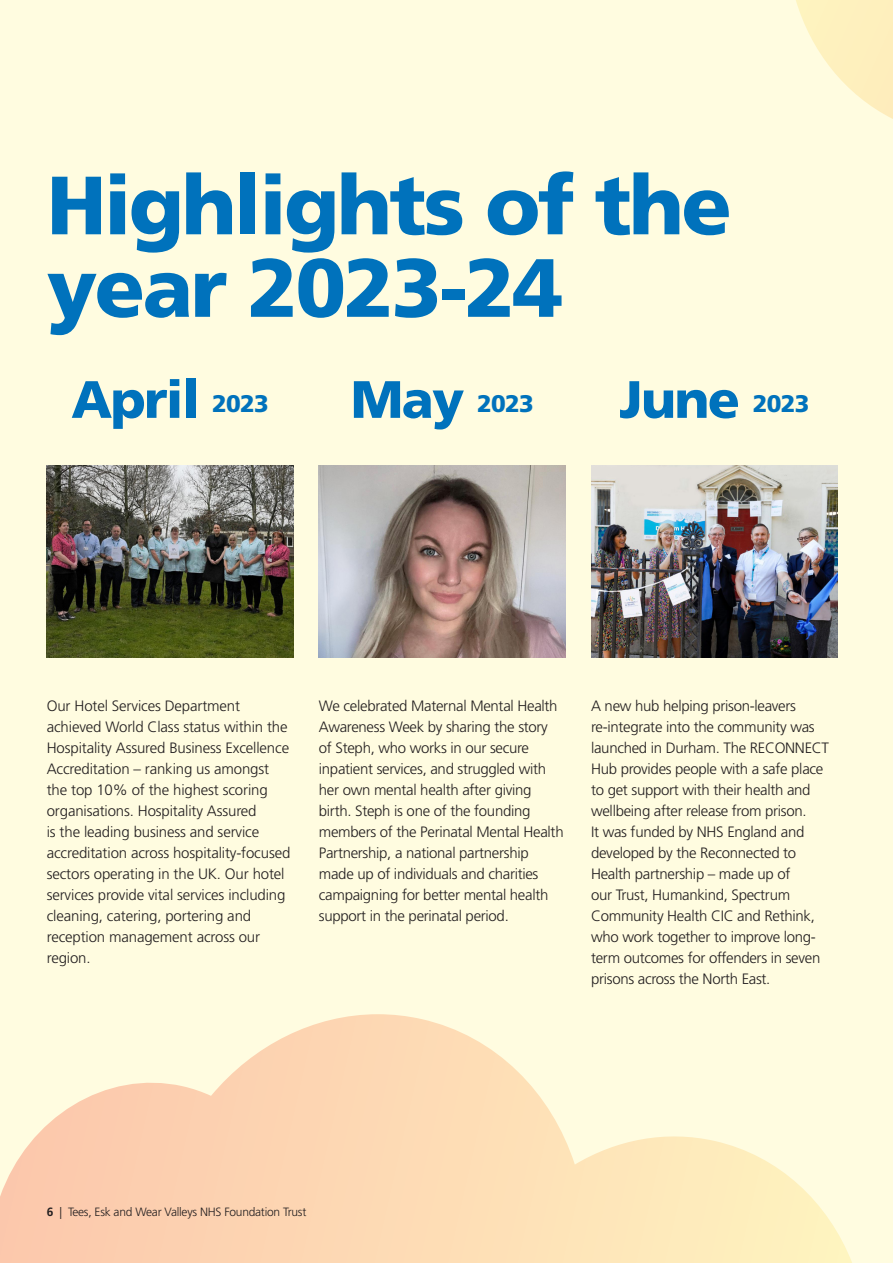
<style>
.page{position:relative;width:893px;height:1263px;background:#fffce0}
.page>*{position:absolute;margin:0;border:0;box-sizing:border-box;transform-origin:0 0}
.t1{font:900 82.5px/82.5px "Frutiger LT Std";letter-spacing:-.03em;color:#0072bc}
.Paragraph_Style_1{font:900 52.5px "Frutiger LT Std";letter-spacing:-.03em;color:#0072bc}
.Paragraph_Style_1-2{font:900 24px "Frutiger LT Std";color:#0072bc}
.Paragraph_Style_1-3{font:300 15px/21px "Frutiger LT Pro";letter-spacing:-.02em;color:#231f20}
.t2{font:300 12px "Frutiger LT Pro";letter-spacing:-.02em;color:#231f20}
.s1{font-size:24px}
.s2{font-size:52.5px}
.s3{font-weight:700}
</style>
<div class="page">
<img style="left:47px;top:466px;width:246px;height:191px">
<img style="left:319px;top:466px;width:247px;height:191px">
<img style="left:591px;top:466px;width:247px;height:191px">
<svg style="left:796px;top:0;width:97px;height:119px"></svg>
<svg style="left:0;top:1014px;width:852px;height:249px"></svg>
<p class="t1" style="left:47px;top:164px;width:687px">Highlights of the year 2023-24</p>
<p class="Paragraph_Style_1" style="left:71px;top:368px;width:199px">April <span class="s1">2023</span></p>
<p class="Paragraph_Style_1-2" style="left:351px;top:389px;width:185px"><span class="s2">May</span> 2023</p>
<p class="Paragraph_Style_1" style="left:619px;top:368px;width:192px">June <span class="s1">2023</span></p>
<p class="Paragraph_Style_1-3" style="left:47px;top:695px;width:245px">Our Hotel Services Department achieved World Class status within the Hospitality Assured Business Excellence Accreditation – ranking us amongst the top 10% of the highest scoring organisations. Hospitality Assured<br>is the leading business and service accreditation across hospitality-focused sectors operating in the UK. Our hotel services provide vital services including cleaning, catering, portering and reception management across our region.</p>
<p class="Paragraph_Style_1-3" style="left:319px;top:695px;width:246px">We celebrated Maternal Mental Health Awareness Week by sharing the story of Steph, who works in our secure inpatient services, and struggled with her own mental health after giving birth. Steph is one of the founding members of the Perinatal Mental Health Partnership, a national partnership made up of individuals and charities campaigning for better mental health support in the perinatal period.</p>
<p class="Paragraph_Style_1-3" style="left:591px;top:695px;width:239px">A new hub helping prison-leavers re-integrate into the community was launched in Durham. The RECONNECT Hub provides people with a safe place to get support with their health and wellbeing after release from prison.<br>It was funded by NHS England and developed by the Reconnected to Health partnership – made up of<br>our Trust, Humankind, Spectrum Community Health CIC and Rethink, who work together to improve long&shy;term outcomes for offenders in seven prisons across the North East.</p>
<p class="t2" style="left:47px;top:1205px;width:261px"><span class="s3">6</span> | Tees, Esk and Wear Valleys NHS Foundation Trust</p>
</div>
